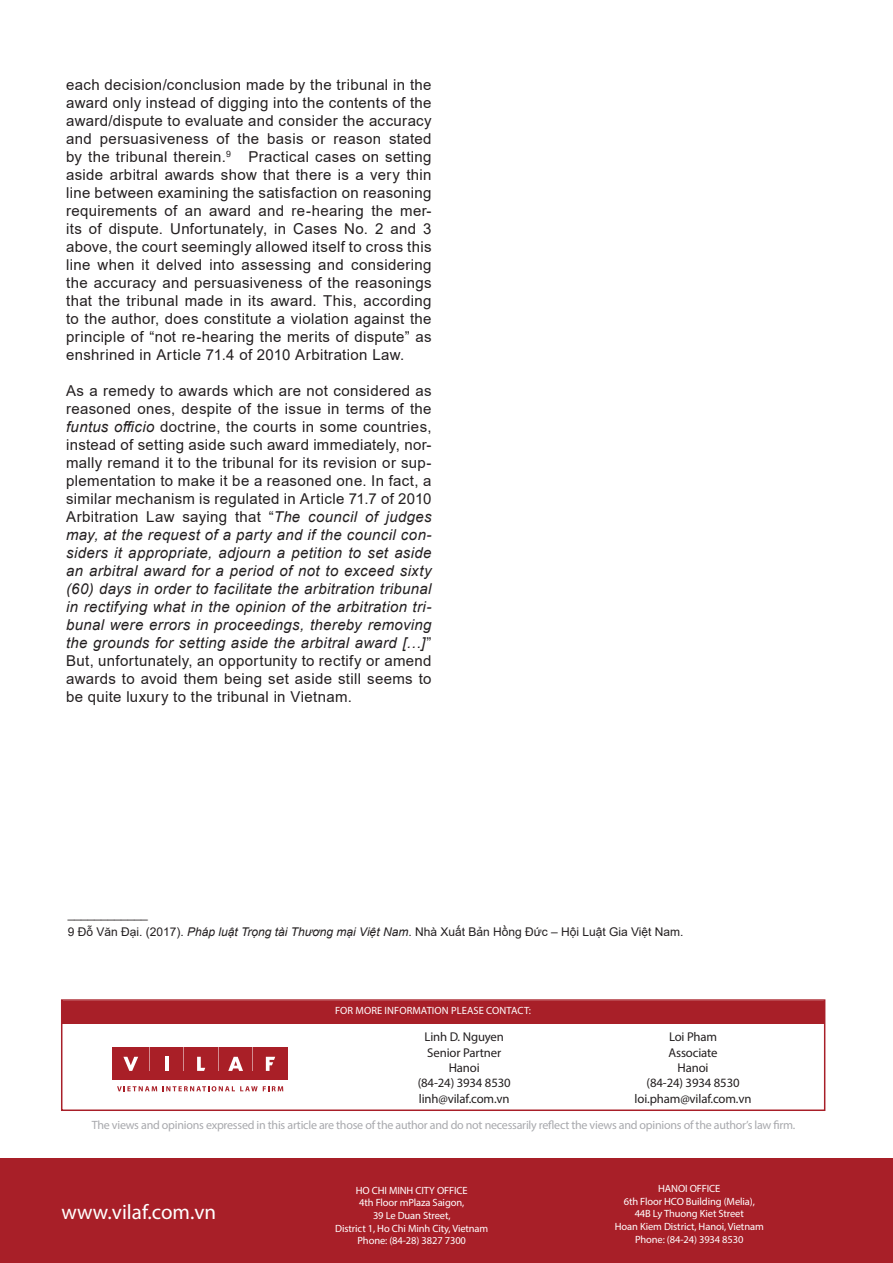
<style>
.page{position:relative;width:893px;height:1263px;background:#fff}
.page>*{position:absolute;margin:0;border:0;box-sizing:border-box;transform-origin:0 0}
.t1{font:21px "Myriad Pro";color:#fff}
.t2{font:15px/18px "Arial";letter-spacing:.02em;color:#231f20;text-align:justify}
.t3{font:12.75px "Myriad Pro";letter-spacing:-.01em;color:#231f20}
.t4{font:12px "Myriad Pro";letter-spacing:-.02em;color:#a8a9ad}
.t5{font:12px "Arial";color:#231f20}
.t6{font:10.5px "Myriad Pro";letter-spacing:-.01em;color:#fff}
.t7{font:10.5px "Myriad Pro";letter-spacing:.01em;color:#fff}
.s1{font-style:italic}
</style>
<div class="page">
<div style="left:0;top:1159px;width:893px;height:104px;background:#a81f28"></div>
<div style="left:61px;top:1001px;width:764px;height:22px;background:#a81f28"></div>
<div style="left:61px;top:999px;width:764px;height:112px;border:2px solid #a81f28"></div>
<div style="left:112px;top:1047px;width:176px;height:33px;background:#a91f27"></div>
<svg style="left:123px;top:1057px;width:15px;height:14px"></svg>
<hr style="left:165px;top:1057px;width:3px;height:14px;background:#fff">
<svg style="left:228px;top:1057px;width:15px;height:14px"></svg>
<svg style="left:197px;top:1057px;width:8px;height:14px"></svg>
<svg style="left:266px;top:1057px;width:9px;height:14px"></svg>
<svg style="left:149px;top:1047px;width:1px;height:24px"></svg>
<svg style="left:218px;top:1047px;width:1px;height:24px"></svg>
<svg style="left:252px;top:1047px;width:1px;height:24px"></svg>
<svg style="left:117px;top:1086px;width:40px;height:5px"></svg>
<svg style="left:163px;top:1086px;width:120px;height:5px"></svg>
<p class="t2" style="left:66px;top:76px;width:367px">each decision/conclusion made by the tribunal in the award only instead of digging into the contents of the award/dispute to evaluate and consider the accuracy and persuasiveness of the basis or reason stated by the tribunal therein.<sup>9</sup> Practical cases on setting aside arbitral awards show that there is a very thin line between examining the satisfaction on reasoning requirements of an award and re-hearing the mer&shy;its of dispute. Unfortunately, in Cases No. 2 and 3 above, the court seemingly allowed itself to cross this line when it delved into assessing and considering the accuracy and persuasiveness of the reasonings that the tribunal made in its award. This, according to the author, does constitute a violation against the principle of “not re-hearing the merits of dispute” as enshrined in Article 71.4 of 2010 Arbitration Law.</p>
<p class="t2" style="left:66px;top:382px;width:367px">As a remedy to awards which are not considered as reasoned ones, despite of the issue in terms of the <span class="s1">funtus officio</span> doctrine, the courts in some countries, instead of setting aside such award immediately, nor&shy;mally remand it to the tribunal for its revision or sup&shy;plementation to make it be a reasoned one. In fact, a similar mechanism is regulated in Article 71.7 of 2010<br>Arbitration Law saying that “<span class="s1">The council of judges may, at the request of a party and if the council con&shy;siders it appropriate, adjourn a petition to set aside an arbitral award for a period of not to exceed sixty (60) days in order to facilitate the arbitration tribunal in rectifying what in the opinion of the arbitration tri&shy;bunal were errors in proceedings, thereby removing the grounds for setting aside the arbitral award […]</span>” But, unfortunately, an opportunity to rectify or amend awards to avoid them being set aside still seems to be quite luxury to the tribunal in Vietnam.</p>
<p class="t5" style="left:68px;top:906px;width:82px">____________</p>
<p class="t5" style="left:68px;top:924px;width:617px">9 Đỗ Văn Đại. (2017). <span class="s1">Pháp luật Trọng tài Thương mại Việt Nam</span>. Nhà Xuất Bản Hồng Đức – Hội Luật Gia Việt Nam.</p>
<p class="t7" style="left:335px;top:1004px;width:198px">FOR MORE INFORMATION PLEASE CONTACT:</p>
<p class="t3" style="left:424px;top:1029px;width:81px">Linh D. Nguyen</p>
<p class="t3" style="left:427px;top:1044px;width:75px">Senior Partner</p>
<p class="t3" style="left:449px;top:1060px;width:33px">Hanoi</p>
<p class="t3" style="left:418px;top:1075px;width:95px">(84-24) 3934 8530</p>
<p class="t3" style="left:419px;top:1090px;width:92px">linh@vilaf.com.vn</p>
<p class="t3" style="left:669px;top:1029px;width:50px">Loi Pham</p>
<p class="t3" style="left:668px;top:1044px;width:51px">Associate</p>
<p class="t3" style="left:678px;top:1060px;width:33px">Hanoi</p>
<p class="t3" style="left:647px;top:1075px;width:95px">(84-24) 3934 8530</p>
<p class="t3" style="left:635px;top:1090px;width:118px">loi.pham@vilaf.com.vn</p>
<p class="t4" style="left:92px;top:1117px;width:705px">The views and opinions expressed in this article are those of the author and do not necessarily reflect the views and opinions of the author’s law firm.</p>
<p class="t1" style="left:62px;top:1199px;width:156px">www.vilaf.com.vn</p>
<p class="t6" style="left:356px;top:1184px;width:113px">HO CHI MINH CITY OFFICE</p>
<p class="t6" style="left:359px;top:1196px;width:107px">4th Floor mPlaza Saigon,</p>
<p class="t6" style="left:373px;top:1209px;width:79px">39 Le Duan Street,</p>
<p class="t6" style="left:335px;top:1221px;width:155px">District 1, Ho Chi Minh City, Vietnam</p>
<p class="t6" style="left:358px;top:1234px;width:110px">Phone: (84-28) 3827 7300</p>
<p class="t6" style="left:658px;top:1182px;width:64px">HANOI OFFICE</p>
<p class="t6" style="left:624px;top:1195px;width:133px">6th Floor HCO Building (Melia),</p>
<p class="t6" style="left:635px;top:1207px;width:111px">44B Ly Thuong Kiet Street</p>
<p class="t6" style="left:615px;top:1220px;width:150px">Hoan Kiem District, Hanoi, Vietnam</p>
<p class="t6" style="left:635px;top:1232px;width:110px">Phone: (84-24) 3934 8530</p>
</div>
